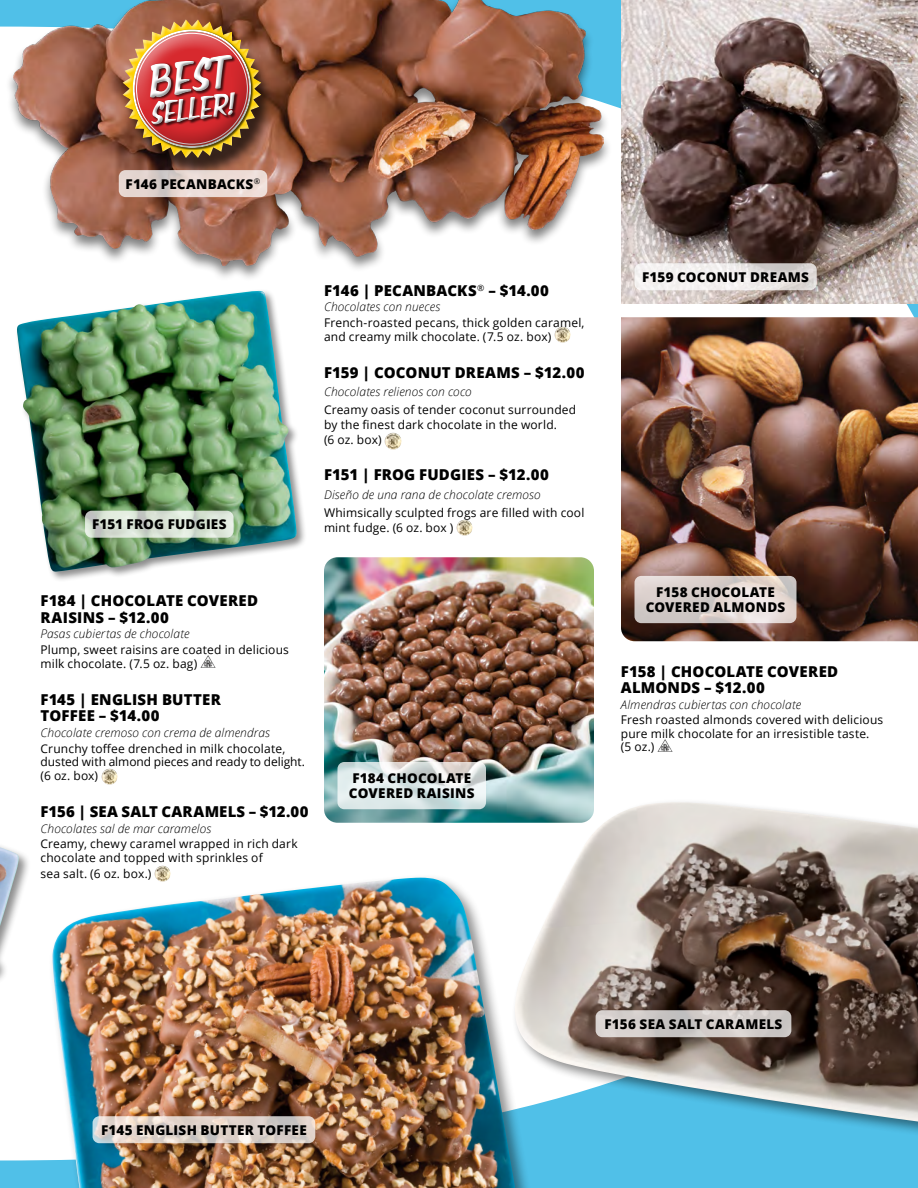
<style>
.page{position:relative;width:918px;height:1188px;background:#fff}
.page>*{position:absolute;margin:0;border:0;box-sizing:border-box;transform-origin:0 0}
.t1{font:34.65px "Silver Age Queens";color:#fff}
.t2{font:23.85px "Silver Age Queens";color:#fff}
.t3{font:800 15px/16.5px "Open Sans";letter-spacing:.01em;color:#000}
.t4{font:800 13.5px/15px "Open Sans";letter-spacing:.015em;color:#000}
.t5{font:12px/13.5px "Open Sans";letter-spacing:.015em;color:#000}
.t6{font:italic 300 12px "Open Sans";letter-spacing:.01em;color:#000}
</style>
<div class="page">
<img style="left:621px;top:0;width:297px;height:304px">
<svg style="left:0;top:865px;width:918px;height:323px;fill:#50c0e8"></svg>
<div style="left:15px;top:289px;width:292px;height:293px;background:#000;opacity:.45"></div>
<img style="left:16px;top:291px;width:281px;height:281px">
<img style="left:324px;top:557px;width:270px;height:266px">
<svg style="left:634px;top:263px;width:183px;height:27px;fill:#f1eeed"></svg>
<svg style="left:85px;top:511px;width:149px;height:27px;background:#d5ded2"></svg>
<img style="left:555px;top:327px;width:16px;height:16px">
<img style="left:385px;top:433px;width:16px;height:16px">
<img style="left:457px;top:519px;width:16px;height:17px">
<img style="left:201px;top:655px;width:15px;height:13px">
<img style="left:101px;top:769px;width:17px;height:16px">
<img style="left:154px;top:866px;width:17px;height:8px">
<svg style="left:338px;top:762px;width:148px;height:47px"></svg>
<div style="left:0;top:764px;width:31px;height:382px;background:#fff"></div>
<img style="left:0;top:847px;width:19px;height:79px">
<div style="left:48px;top:874px;width:490px;height:314px;background:#000;opacity:.45"></div>
<img style="left:50px;top:878px;width:465px;height:310px">
<div style="left:511px;top:799px;width:407px;height:347px;background:#000;opacity:.45"></div>
<img style="left:513px;top:802px;width:405px;height:320px">
<svg style="left:596px;top:1010px;width:195px;height:27px;background:#cfcac8"></svg>
<svg style="left:93px;top:1116px;width:222px;height:27px;background:#ddd2cb"></svg>
<img style="left:658px;top:739px;width:14px;height:12px">
<div style="left:4px;top:0;width:609px;height:282px;background:#000;opacity:.5"></div>
<img style="left:14px;top:0;width:590px;height:266px">
<div style="left:122px;top:26px;width:153px;height:153px;background:#000;opacity:.7"></div>
<div style="left:113px;top:10px;width:143px;height:117px;background:#fff;opacity:.75"></div>
<div style="left:127px;top:49px;width:143px;height:117px;background:#000;opacity:.4"></div>
<img style="left:122px;top:19px;width:139px;height:139px">
<svg style="left:119px;top:170px;width:148px;height:27px;background:#e5d6d1"></svg>
<img style="left:621px;top:317px;width:297px;height:324px">
<svg style="left:634px;top:576px;width:162px;height:47px;background:#dcd2cf"></svg>
<h1 class="t1" style="left:142px;top:55px;width:84px;rotate:-7deg">BEST</h1>
<h2 class="t2" style="left:147px;top:96px;width:85px;rotate:-7deg">SELLER!</h2>
<p class="t4" style="left:126px;top:176px;width:136px">F146 PECANBACKS<sup>®</sup></p>
<p class="t4" style="left:92px;top:516px;width:136px">F151 FROG FUDGIES</p>
<p class="t3" style="left:324px;top:281px;width:227px">F146 | PECANBACKS<sup>®</sup> – $14.00</p>
<p class="t6" style="left:324px;top:299px;width:118px">Chocolates con nueces</p>
<p class="t5" style="left:324px;top:316px;width:262px">French-roasted pecans, thick golden caramel, and creamy milk chocolate. (7.5 oz. box)</p>
<p class="t3" style="left:324px;top:363px;width:262px">F159 | COCONUT DREAMS – $12.00</p>
<p class="t6" style="left:324px;top:383px;width:149px">Chocolates relienos con coco</p>
<p class="t5" style="left:324px;top:402px;width:254px;line-height:15px">Creamy oasis of tender coconut surrounded by the finest dark chocolate in the world.<br>(6 oz. box)</p>
<p class="t3" style="left:324px;top:466px;width:226px">F151 | FROG FUDGIES – $12.00</p>
<p class="t6" style="left:324px;top:486px;width:218px">Diseño de una rana de chocolate cremoso</p>
<p class="t5" style="left:324px;top:505px;width:262px;line-height:15px">Whimsically sculpted frogs are filled with cool mint fudge. (6 oz. box )</p>
<p class="t3" style="left:40px;top:592px;width:219px">F184 | CHOCOLATE COVERED<br>RAISINS – $12.00</p>
<p class="t6" style="left:40px;top:626px;width:150px">Pasas cubiertas de chocolate</p>
<p class="t5" style="left:40px;top:643px;width:250px">Plump, sweet raisins are coated in delicious milk chocolate. (7.5 oz. bag)</p>
<p class="t3" style="left:40px;top:690px;width:182px">F145 | ENGLISH BUTTER<br>TOFFEE – $14.00</p>
<p class="t6" style="left:40px;top:724px;width:231px">Chocolate cremoso con crema de almendras</p>
<p class="t5" style="left:40px;top:741px;width:266px">Crunchy toffee drenched in milk chocolate, dusted with almond pieces and ready to delight. (6 oz. box)</p>
<p class="t3" style="left:40px;top:803px;width:270px">F156 | SEA SALT CARAMELS – $12.00</p>
<p class="t6" style="left:40px;top:820px;width:172px">Chocolates sal de mar caramelos</p>
<p class="t5" style="left:40px;top:837px;width:259px">Creamy, chewy caramel wrapped in rich dark chocolate and topped with sprinkles of</p>
<p class="t5" style="left:40px;top:867px;width:112px">sea salt. (6 oz. box.)</p>
<p class="t4" style="left:349px;top:770px;width:127px">F184 CHOCOLATE<br>COVERED RAISINS</p>
<p class="t4" style="left:642px;top:269px;width:168px">F159 COCONUT DREAMS</p>
<p class="t4" style="left:646px;top:584px;width:141px;text-align:center">F158 CHOCOLATE<br>COVERED ALMONDS</p>
<p class="t3" style="left:621px;top:662px;width:219px">F158 | CHOCOLATE COVERED<br>ALMONDS – $12.00</p>
<p class="t6" style="left:621px;top:696px;width:182px">Almendras cubiertas con chocolate</p>
<p class="t5" style="left:621px;top:713px;width:264px">Fresh roasted almonds covered with delicious pure milk chocolate for an irresistible taste.<br>(5 oz.)</p>
<p class="t4" style="left:101px;top:1122px;width:207px">F145 ENGLISH BUTTER TOFFEE</p>
<p class="t4" style="left:605px;top:1016px;width:179px">F156 SEA SALT CARAMELS</p>
</div>
